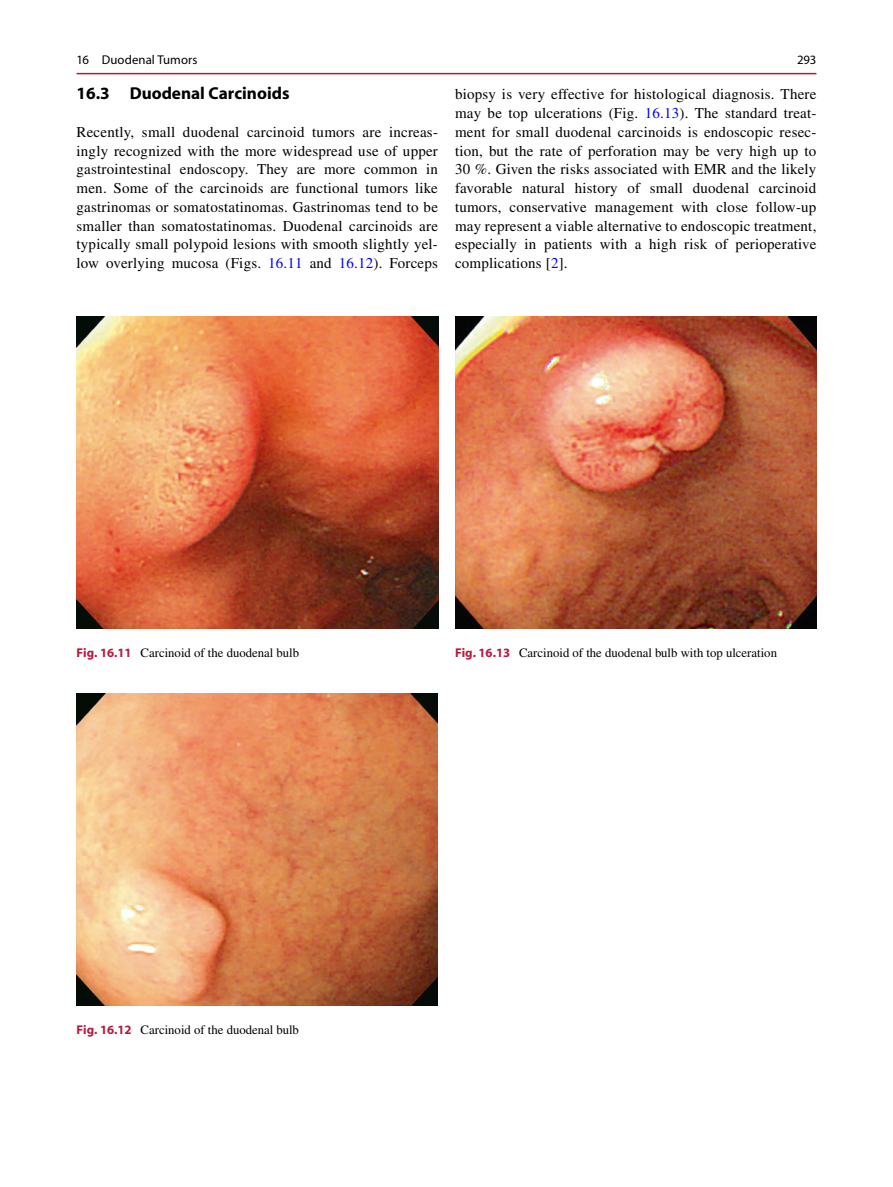
<style>
.page{position:relative;width:893px;height:1187px;background:#fff}
.page>*{position:absolute;margin:0;border:0;box-sizing:border-box;transform-origin:0 0}
.t1{font:700 17.25px "Myriad";color:#000}
.t2{font:15px/18.8px "Times";letter-spacing:.015em;color:#000;text-align:justify}
.t3{font:12.75px "Times";color:#000}
.t4{font:12.75px "Myriad";letter-spacing:.01em;color:#000}
.s1{color:#0000fa}
.s2{font-family:"Myriad";font-weight:700;color:#b6193d}
</style>
<div class="page">
<img style="left:77px;top:316px;width:361px;height:312px">
<img style="left:77px;top:693px;width:361px;height:312px">
<img style="left:455px;top:316px;width:361px;height:312px">
<hr style="left:77px;top:73px;width:739px;height:1px;background:#b6193d">
<p class="t4" style="left:77px;top:55px;width:123px">16 Duodenal Tumors</p>
<p class="t1" style="left:77px;top:87px;width:214px">16.3 Duodenal Carcinoids</p>
<p class="t2" style="left:77px;top:124px;width:363px">Recently, small duodenal carcinoid tumors are increas&shy;ingly recognized with the more widespread use of upper gastrointestinal endoscopy. They are more common in men. Some of the carcinoids are functional tumors like gastrinomas or somatostatinomas. Gastrinomas tend to be smaller than somatostatinomas. Duodenal carcinoids are typically small polypoid lesions with smooth slightly yel&shy;low overlying mucosa (Figs. <span class="s1">16.11</span> and <span class="s1">16.12</span> ). Forceps</p>
<p class="t4" style="left:797px;top:55px;width:21px">293</p>
<p class="t2" style="left:455px;top:86px;width:363px">biopsy is very effective for histological diagnosis. There may be top ulcerations (Fig. <span class="s1">16.13</span> ). The standard treat&shy;ment for small duodenal carcinoids is endoscopic resec&shy;tion, but the rate of perforation may be very high up to 30 %. Given the risks associated with EMR and the likely favorable natural history of small duodenal carcinoid tumors, conservative management with close follow-up may represent a viable alternative to endoscopic treatment, especially in patients with a high risk of perioperative complications [ <span class="s1">2</span> ].</p>
<p class="t3" style="left:77px;top:648px;width:224px"><span class="s2">Fig. 16.11</span> Carcinoid of the duodenal bulb</p>
<p class="t3" style="left:77px;top:1025px;width:224px"><span class="s2">Fig. 16.12</span> Carcinoid of the duodenal bulb</p>
<p class="t3" style="left:455px;top:648px;width:324px"><span class="s2">Fig. 16.13</span> Carcinoid of the duodenal bulb with top ulceration</p>
</div>
